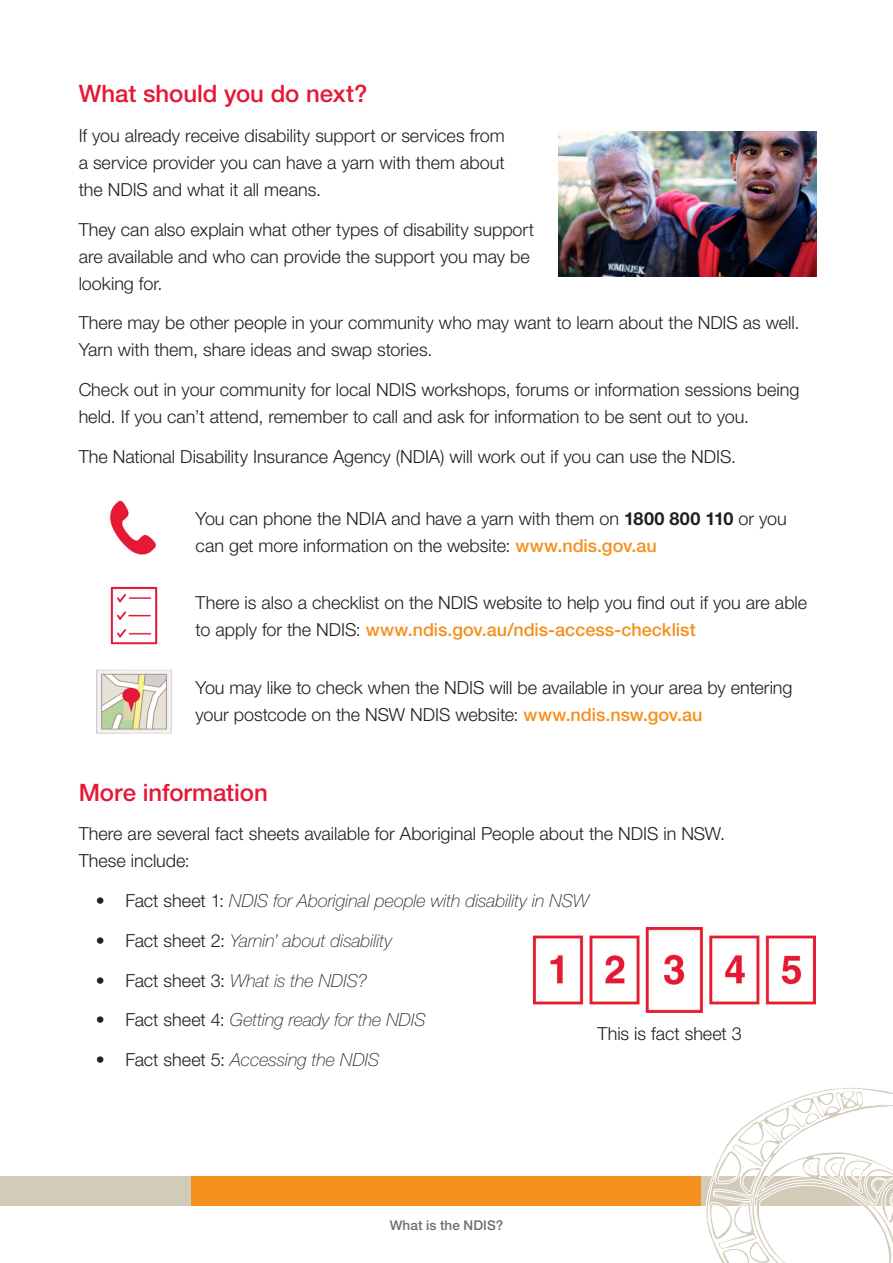
<style>
.page{position:relative;width:893px;height:1263px;background:#fff}
.page>*{position:absolute;margin:0;border:0;box-sizing:border-box;transform-origin:0 0}
.t1{font:500 24px "Helvetica Neue LT Std";letter-spacing:-.005em;color:#e51836}
.FACS_heading_1{font:300 18px/27px "Helvetica Neue LT Std";color:#231f20}
.t2{font:italic 100 18px "Helvetica Neue LT Std";letter-spacing:-.005em;color:#231f20}
.t3{font:500 13.5px "Helvetica Neue LT Std";letter-spacing:.005em;color:#6d6e70}
.s1{font-weight:700}
.s2{font-weight:500;color:#f4901d}
.s3{font-weight:300;font-style:normal}
</style>
<div class="page">
<div style="left:0;top:1176px;width:191px;height:30px;background:#d2cbb8"></div>
<div style="left:191px;top:1176px;width:511px;height:30px;background:#f4901d"></div>
<img style="left:558px;top:132px;width:258px;height:145px">
<img style="left:110px;top:500px;width:46px;height:55px">
<img style="left:110px;top:586px;width:48px;height:59px">
<img style="left:96px;top:669px;width:76px;height:65px">
<img style="left:533px;top:927px;width:282px;height:86px">
<svg style="left:705px;top:1087px;width:188px;height:176px"></svg>
<h2 class="t1" style="left:79px;top:79px;width:290px">What should you do next?</h2>
<p class="FACS_heading_1" style="left:79px;top:122px;width:428px;text-align:justify">If you already receive disability support or services from a service provider you can have a yarn with them about the NDIS and what it all means.</p>
<p class="FACS_heading_1" style="left:79px;top:215px;width:457px">They can also explain what other types of disability support are available and who can provide the support you may be looking for.</p>
<p class="FACS_heading_1" style="left:79px;top:309px;width:722px">There may be other people in your community who may want to learn about the NDIS as well.<br>Yarn with them, share ideas and swap stories.</p>
<p class="FACS_heading_1" style="left:79px;top:376px;width:722px">Check out in your community for local NDIS workshops, forums or information sessions being held. If you can’t attend, remember to call and ask for information to be sent out to you.</p>
<p class="FACS_heading_1" style="left:79px;top:443px;width:659px">The National Disability Insurance Agency (NDIA) will work out if you can use the NDIS.</p>
<p class="FACS_heading_1" style="left:196px;top:504px;width:593px">You can phone the NDIA and have a yarn with them on <span class="s1">1800 800 110</span> or you can get more information on the website: <span class="s2">www.ndis.gov.au</span></p>
<p class="FACS_heading_1" style="left:196px;top:589px;width:613px">There is also a checklist on the NDIS website to help you find out if you are able to apply for the NDIS: <span class="s2">www.ndis.gov.au/ndis-access-checklist</span></p>
<p class="FACS_heading_1" style="left:196px;top:674px;width:598px">You may like to check when the NDIS will be available in your area by entering your postcode on the NSW NDIS website: <span class="s2">www.ndis.nsw.gov.au</span></p>
<h2 class="t1" style="left:79px;top:778px;width:191px">More information</h2>
<p class="FACS_heading_1" style="left:79px;top:820px;width:648px">There are several fact sheets available for Aboriginal People about the NDIS in NSW.<br>These include:</p>
<p class="t2" style="left:96px;top:890px;width:495px"><span class="s3">• Fact sheet 1:</span> NDIS for Aboriginal people with disability in NSW</p>
<p class="t2" style="left:96px;top:930px;width:298px"><span class="s3">• Fact sheet 2:</span> Yarnin’ about disability</p>
<p class="t2" style="left:96px;top:970px;width:273px"><span class="s3">• Fact sheet 3:</span> What is the NDIS?</p>
<p class="t2" style="left:96px;top:1010px;width:332px"><span class="s3">• Fact sheet 4:</span> Getting ready for the NDIS</p>
<p class="t2" style="left:96px;top:1049px;width:285px"><span class="s3">• Fact sheet 5:</span> Accessing the NDIS</p>
<p class="FACS_heading_1" style="left:598px;top:1020px;width:146px">This is fact sheet 3</p>
<p class="t3" style="left:390px;top:1217px;width:115px">What is the NDIS?</p>
</div>
